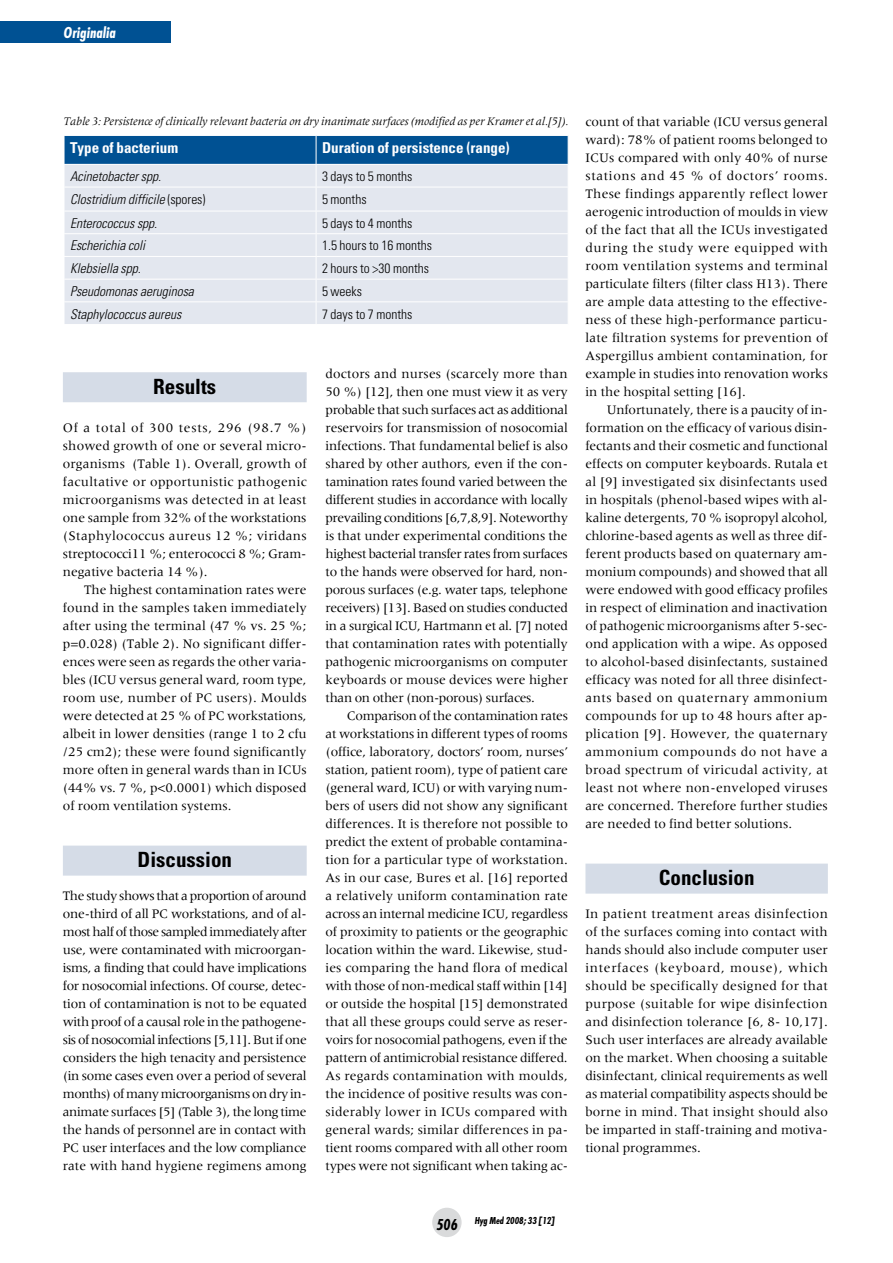
<style>
.page{position:relative;width:893px;height:1263px;background:#fff}
.page>*{position:absolute;margin:0;border:0;box-sizing:border-box;transform-origin:0 0}
.t1{font:700 condensed 21px "Univers";color:#000}
.t2{font:italic 700 condensed 16.5px "Futura T";color:#fff}
.t3{font:700 condensed 15px "Univers";color:#fff}
.t4{font:13.5px/18px "Meridien";letter-spacing:-.005em;color:#000;text-align:justify}
.t5{font:italic 300 condensed 13.5px "Univers";color:#000}
.t6{font:300 condensed 13.5px "Univers";color:#000}
.t7{font:italic 12px "Meridien";letter-spacing:-.005em;color:#000}
.t8{font:italic 700 condensed 10.5px "Futura T";color:#000}
.s1{font-style:normal}
.s2{font-size:16.5px}
</style>
<div class="page">
<div style="left:63px;top:372px;width:244px;height:30px;background:#d5dce7"></div>
<div style="left:63px;top:846px;width:244px;height:30px;background:#d5dce7"></div>
<div style="left:0;top:21px;width:170px;height:22px;background:#005193"></div>
<div style="left:432px;top:1208px;width:30px;height:29px;background:#d9dadb;border-radius:50%"></div>
<div style="left:585px;top:864px;width:243px;height:30px;background:#d5dce7"></div>
<svg style="left:64px;top:135px;width:505px;height:189px;background:#c2d2e2"></svg>
<p class="t2" style="left:64px;top:22px;width:54px">Originalia</p>
<p class="t7" style="left:64px;top:115px;width:506px">Table 3: Persistence of clinically relevant bacteria on dry inanimate surfaces (modified as per Kramer et al.[5]).</p>
<p class="t3" style="left:70px;top:139px;width:110px">Type of bacterium</p>
<p class="t3" style="left:322px;top:139px;width:189px">Duration of persistence (range)</p>
<p class="t5" style="left:70px;top:168px;width:93px">Acinetobacter spp.</p>
<p class="t6" style="left:322px;top:168px;width:92px">3 days to 5 months</p>
<p class="t5" style="left:70px;top:191px;width:137px">Clostridium difficile <span class="s1">(spores)</span></p>
<p class="t6" style="left:322px;top:191px;width:46px">5 months</p>
<p class="t5" style="left:70px;top:215px;width:89px">Enterococcus spp.</p>
<p class="t6" style="left:322px;top:215px;width:92px">5 days to 4 months</p>
<p class="t5" style="left:70px;top:238px;width:77px">Escherichia coli</p>
<p class="t6" style="left:322px;top:238px;width:111px">1.5 hours to 16 months</p>
<p class="t5" style="left:70px;top:260px;width:72px">Klebsiella spp.</p>
<p class="t6" style="left:322px;top:260px;width:108px">2 hours to &gt;30 months</p>
<p class="t5" style="left:70px;top:283px;width:125px">Pseudomonas aeruginosa</p>
<p class="t6" style="left:322px;top:283px;width:42px">5 weeks</p>
<p class="t5" style="left:70px;top:306px;width:113px">Staphylococcus aureus</p>
<p class="t6" style="left:322px;top:306px;width:92px">7 days to 7 months</p>
<h1 class="t1" style="left:153px;top:373px;width:65px">Results</h1>
<p class="t4" style="left:63px;top:419px;width:245px">Of a total of 300 tests, 296 (98.7 %) showed growth of one or several micro&shy;organisms (Table 1). Overall, growth of facultative or opportunistic pathogenic microorganisms was detected in at least one sample from 32% of the workstations (Staphylococcus aureus 12 %; viridans streptococci11 %; enterococci 8 %; Gram&shy;negative bacteria 14 %).</p>
<p class="t4" style="left:63px;top:581px;width:245px;text-indent:21px">The highest contamination rates were found in the samples taken immediately after using the terminal (47 % vs. 25 %; p=0.028) (Table 2). No significant differ&shy;ences were seen as regards the other varia&shy;bles (ICU versus general ward, room type, room use, number of PC users). Moulds were detected at 25 % of PC workstations, albeit in lower densities (range 1 to 2 cfu /25 cm2); these were found significantly more often in general wards than in ICUs (44% vs. 7 %, p&lt;0.0001) which disposed of room ventilation systems.</p>
<h1 class="t1" style="left:138px;top:847px;width:96px">Discussion</h1>
<p class="t4" style="left:63px;top:887px;width:245px">The study shows that a proportion of around one-third of all PC workstations, and of al&shy;most half of those sampled immediately after use, were contaminated with microorgan&shy;isms, a finding that could have implications for nosocomial infections. Of course, detec&shy;tion of contamination is not to be equated with proof of a causal role in the pathogene&shy;sis of nosocomial infections [5,11]. But if one considers the high tenacity and persistence (in some cases even over a period of several months) of many microorganisms on dry in&shy;animate surfaces [5] (Table 3), the long time the hands of personnel are in contact with PC user interfaces and the low compliance rate with hand hygiene regimens among</p>
<p class="t4" style="left:325px;top:365px;width:244px">doctors and nurses (scarcely more than 50 %) [12], then one must view it as very probable that such surfaces act as additional reservoirs for transmission of nosocomial infections. That fundamental belief is also shared by other authors, even if the con&shy;tamination rates found varied between the different studies in accordance with locally prevailing conditions [6,7,8,9]. Noteworthy is that under experimental conditions the highest bacterial transfer rates from surfaces to the hands were observed for hard, non&shy;porous surfaces (e.g. water taps, telephone receivers) [13]. Based on studies conducted in a surgical ICU, Hartmann et al. [7] noted that contamination rates with potentially pathogenic microorganisms on computer keyboards or mouse devices were higher than on other (non-porous) surfaces.</p>
<p class="t4" style="left:325px;top:707px;width:244px;text-indent:21px">Comparison of the contamination rates at workstations in different types of rooms (office, laboratory, doctors’ room, nurses’ station, patient room), type of patient care (general ward, ICU) or with varying num&shy;bers of users did not show any significant differences. It is therefore not possible to predict the extent of probable contamina&shy;tion for a particular type of workstation.<br>As in our case, Bures et al. [16] reported a relatively uniform contamination rate across an internal medicine ICU, regardless of proximity to patients or the geographic location within the ward. Likewise, stud&shy;ies comparing the hand flora of medical with those of non-medical staff within [14] or outside the hospital [15] demonstrated that all these groups could serve as reser&shy;voirs for nosocomial pathogens, even if the pattern of antimicrobial resistance differed.<br>As regards contamination with moulds, the incidence of positive results was con&shy;siderably lower in ICUs compared with general wards; similar differences in pa&shy;tient rooms compared with all other room types were not significant when taking ac-</p>
<p class="t8" style="left:437px;top:1215px;width:120px"><span class="s2">506</span> Hyg Med 2008; 33 [12]</p>
<p class="t4" style="left:585px;top:113px;width:244px">count of that variable (ICU versus general ward): 78% of patient rooms belonged to ICUs compared with only 40% of nurse stations and 45 % of doctors’ rooms.<br>These findings apparently reflect lower aerogenic introduction of moulds in view of the fact that all the ICUs investigated during the study were equipped with room ventilation systems and terminal particulate filters (filter class H13). There are ample data attesting to the effective&shy;ness of these high-performance particu&shy;late filtration systems for prevention of Aspergillus ambient contamination, for example in studies into renovation works in the hospital setting [16].</p>
<p class="t4" style="left:585px;top:401px;width:244px;text-indent:21px">Unfortunately, there is a paucity of in&shy;formation on the efficacy of various disin&shy;fectants and their cosmetic and functional effects on computer keyboards. Rutala et al [9] investigated six disinfectants used in hospitals (phenol-based wipes with al&shy;kaline detergents, 70 % isopropyl alcohol, chlorine-based agents as well as three dif&shy;ferent products based on quaternary am&shy;monium compounds) and showed that all were endowed with good efficacy profiles in respect of elimination and inactivation of pathogenic microorganisms after 5-sec&shy;ond application with a wipe. As opposed to alcohol-based disinfectants, sustained efficacy was noted for all three disinfect&shy;ants based on quaternary ammonium compounds for up to 48 hours after ap&shy;plication [9]. However, the quaternary ammonium compounds do not have a broad spectrum of viricudal activity, at least not where non-enveloped viruses are concerned. Therefore further studies are needed to find better solutions.</p>
<h1 class="t1" style="left:659px;top:865px;width:97px">Conclusion</h1>
<p class="t4" style="left:585px;top:905px;width:244px">In patient treatment areas disinfection of the surfaces coming into contact with hands should also include computer user interfaces (keyboard, mouse), which should be specifically designed for that purpose (suitable for wipe disinfection and disinfection tolerance [6, 8- 10,17].<br>Such user interfaces are already available on the market. When choosing a suitable disinfectant, clinical requirements as well as material compatibility aspects should be borne in mind. That insight should also be imparted in staff-training and motiva&shy;tional programmes.</p>
</div>
